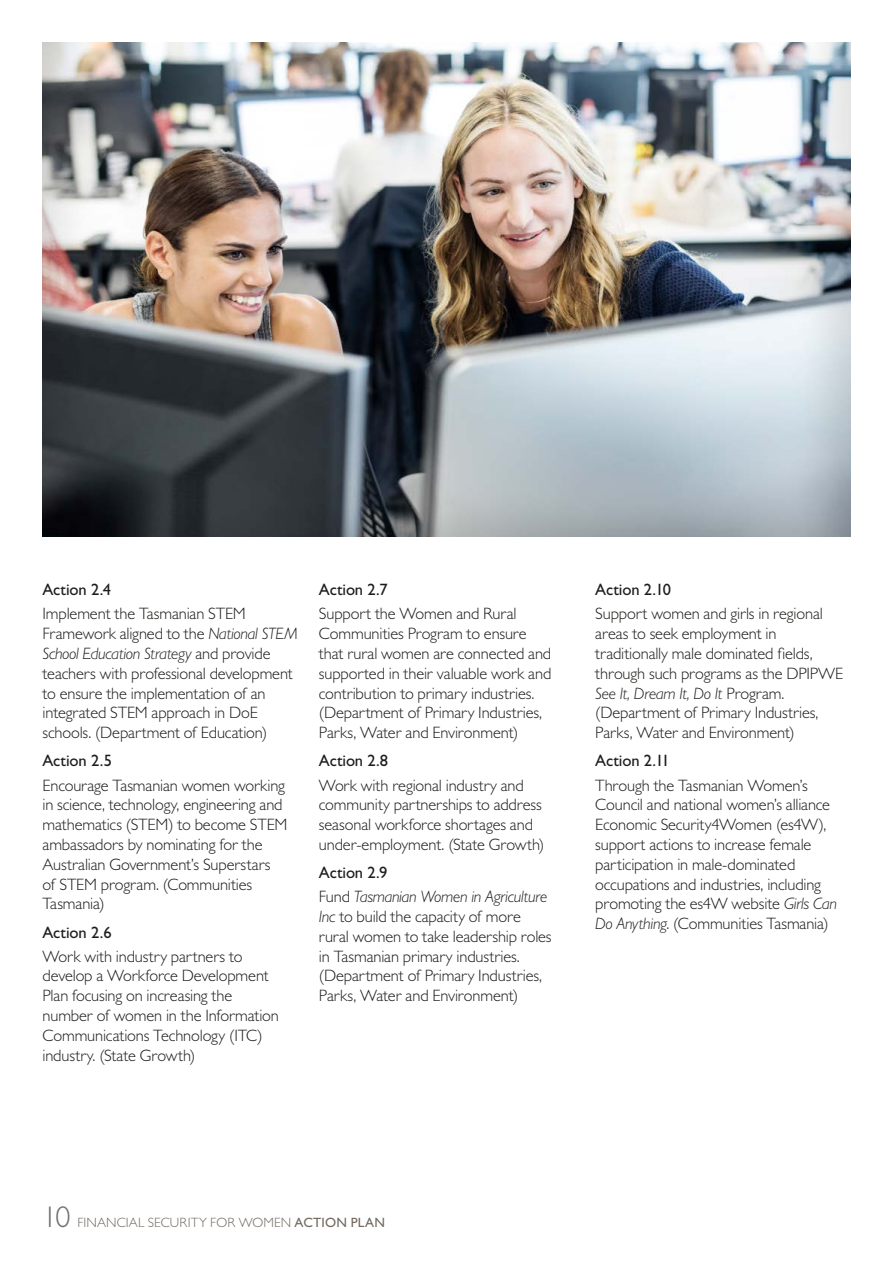
<style>
.page{position:relative;width:893px;height:1263px;background:#fff}
.page>*{position:absolute;margin:0;border:0;box-sizing:border-box;transform-origin:0 0}
.t1{font:300 30px "Gill Sans MT Pro";color:#706f6f}
.body{font:300 16.5px/19.8px "Gill Sans MT Pro";letter-spacing:-.01em;color:#1d1d1b}
.body-2{font:500 16.5px "Gill Sans MT Pro";letter-spacing:-.01em;color:#1d1d1b}
.t2{font:300 13.5px "Gill Sans MT Pro";letter-spacing:.01em;color:#726961}
.s1{font-style:italic}
.s2{font-weight:500}
</style>
<div class="page">
<img style="left:43px;top:43px;width:807px;height:493px">
<p class="body-2" style="left:43px;top:580px;width:70px">Action 2.4</p>
<p class="body" style="left:43px;top:604px;width:257px">Implement the Tasmanian STEM Framework aligned to the <span class="s1">National STEM School Education Strategy</span> and provide teachers with professional development to ensure the implementation of an integrated STEM approach in DoE schools. (Department of Education)</p>
<p class="body-2" style="left:43px;top:751px;width:71px">Action 2.5</p>
<p class="body" style="left:43px;top:775px;width:247px">Encourage Tasmanian women working in science, technology, engineering and mathematics (STEM) to become STEM ambassadors by nominating for the<br>Australian Government’s Superstars of STEM program. (Communities<br>Tasmania)</p>
<p class="body-2" style="left:43px;top:922px;width:71px">Action 2.6</p>
<p class="body" style="left:43px;top:946px;width:238px">Work with industry partners to develop a Workforce Development<br>Plan focusing on increasing the number of women in the Information<br>Communications Technology (ITC) industry. (State Growth)</p>
<p class="body-2" style="left:319px;top:580px;width:70px">Action 2.7</p>
<p class="body" style="left:319px;top:604px;width:234px">Support the Women and Rural Communities Program to ensure that rural women are connected and supported in their valuable work and contribution to primary industries. (Department of Primary Industries, Parks, Water and Environment)</p>
<p class="body-2" style="left:319px;top:751px;width:71px">Action 2.8</p>
<p class="body" style="left:319px;top:775px;width:227px">Work with regional industry and community partnerships to address seasonal workforce shortages and under-employment. (State Growth)</p>
<p class="body-2" style="left:319px;top:863px;width:70px">Action 2.9</p>
<p class="body" style="left:319px;top:886px;width:234px">Fund <span class="s1">Tasmanian Women in Agriculture Inc</span> to build the capacity of more rural women to take leadership roles in Tasmanian primary industries. (Department of Primary Industries, Parks, Water and Environment)</p>
<p class="body-2" style="left:595px;top:580px;width:77px">Action 2.10</p>
<p class="body" style="left:595px;top:604px;width:250px">Support women and girls in regional areas to seek employment in traditionally male dominated fields, through such programs as the DPIPWE <span class="s1">See It, Dream It, Do It</span> Program. (Department of Primary Industries, Parks, Water and Environment)</p>
<p class="body-2" style="left:595px;top:751px;width:76px">Action 2.11</p>
<p class="body" style="left:595px;top:775px;width:243px">Through the Tasmanian Women’s Council and national women’s alliance Economic Security4Women (es4W), support actions to increase female participation in male-dominated occupations and industries, including promoting the es4W website <span class="s1">Girls Can Do Anything</span>. (Communities Tasmania)</p>
<h1 class="t1" style="left:43px;top:1198px;width:30px">10</h1>
<p class="t2" style="left:77px;top:1214px;width:309px">FINANCIAL SECURITY FOR WOMEN <span class="s2">ACTION PLAN</span></p>
</div>
